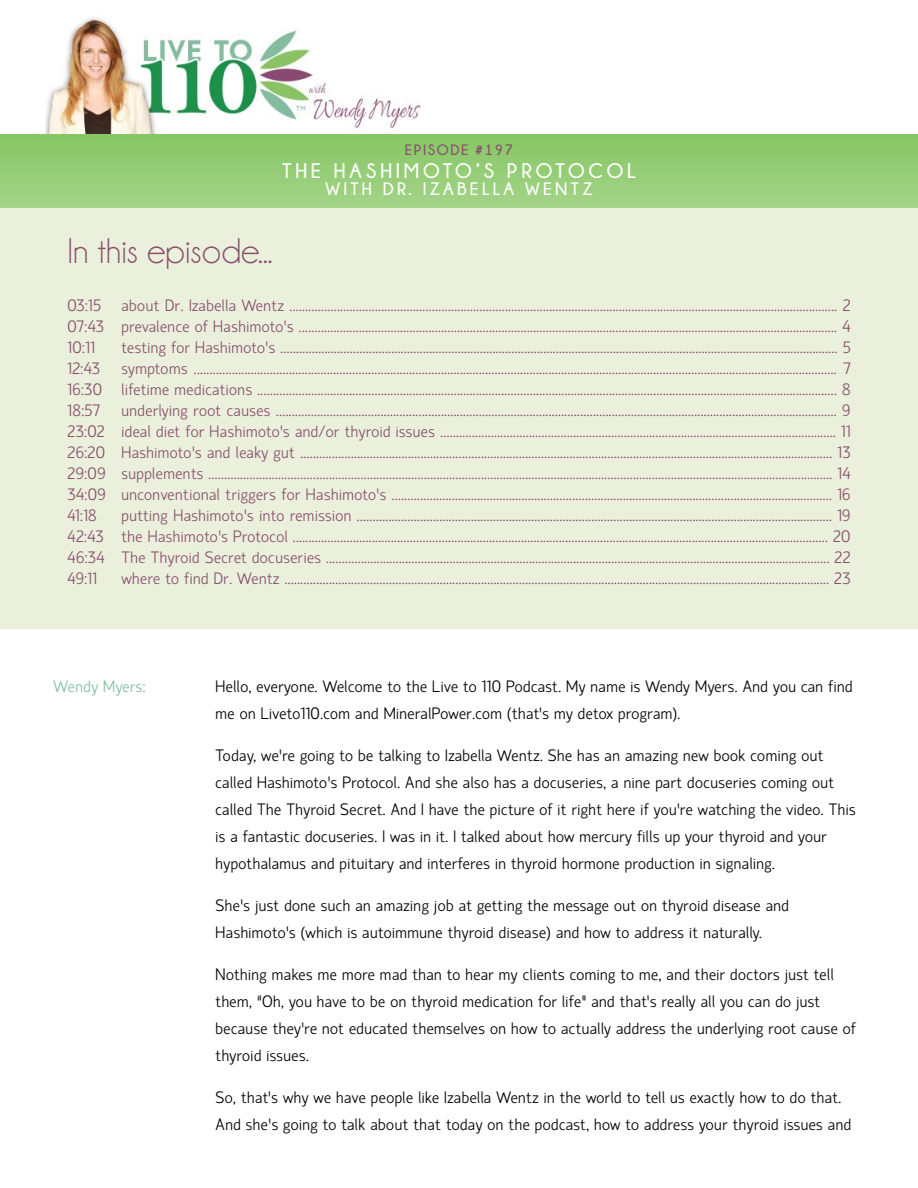
<style>
.page{position:relative;width:918px;height:1188px;background:#fff}
.page>*{position:absolute;margin:0;border:0;box-sizing:border-box;transform-origin:0 0}
.t1{font:36px "Champagne&Limousines";color:#87506d}
.t2{font:700 21px "Champagne&Limousines";letter-spacing:.18em;color:#fff}
.t3{font:700 18px "Champagne&Limousines";letter-spacing:.18em;color:#fff}
.t4{font:300 16.5px/21px "Hattori Hanzo";letter-spacing:.03em;color:#87506d;text-align:justify}
.t5{font:300 16.5px/27px "Hattori Hanzo";letter-spacing:.03em;color:#000}
.t6{font:300 16.5px "Hattori Hanzo";letter-spacing:.03em;color:#83bea2}
.t7{font:700 15px "Champagne&Limousines";letter-spacing:.11em;color:#87506d}
</style>
<div class="page">
<div style="left:0;top:134px;width:918px;height:74px;background:linear-gradient(to bottom,#87c664,#a3d488)"></div>
<img style="left:45px;top:17px;width:375px;height:116px">
<div style="left:0;top:208px;width:918px;height:420px;background:#ebf0dc"></div>
<p class="t7" style="left:405px;top:142px;width:110px">EPISODE #197</p>
<p class="t2" style="left:282px;top:159px;width:355px">THE HASHIMOTO’S PROTOCOL</p>
<p class="t3" style="left:326px;top:179px;width:268px">WITH DR. I ZABE LLA WE NTZ</p>
<h1 class="t1" style="left:68px;top:233px;width:206px">In this episode...</h1>
<p class="t4" style="left:68px;top:296px;width:785px">03:15 about Dr. Izabella Wentz ............................................................................................................................................................................. 2<br>07:43 prevalence of Hashimoto’s .......................................................................................................................................................................... 4<br>10:11</p>
<p class="t4" style="left:122px;top:338px;width:731px">testing for Hashimoto’s ................................................................................................................................................................................ 5</p>
<p class="t4" style="left:68px;top:359px;width:34px">12:43</p>
<p class="t4" style="left:68px;top:359px;width:785px;text-indent:54px">symptoms ........................................................................................................................................................................................................... 7<br>16:30 lifetime medications ....................................................................................................................................................................................... 8<br>18:57</p>
<p class="t4" style="left:68px;top:401px;width:785px;text-indent:54px">underlying root causes ................................................................................................................................................................................. 9<br>23:02 ideal diet for Hashimoto’s and/or thyroid issues ............................................................................................................................. 11<br>26:20 Hashimoto’s and leaky gut ........................................................................................................................................................................ 13<br>29:09 supplements ..................................................................................................................................................................................................... 14<br>34:09 unconventional triggers for Hashimoto’s ........................................................................................................................................... 16<br>41:18</p>
<p class="t4" style="left:68px;top:506px;width:785px;text-indent:54px">putting Hashimoto’s into remission ...................................................................................................................................................... 19<br>42:43 the Hashimoto’s Protocol ......................................................................................................................................................................... 20<br>46:34 The Thyroid Secret docuseries ............................................................................................................................................................... 22<br>49:11</p>
<p class="t4" style="left:122px;top:569px;width:731px">where to find Dr. Wentz ............................................................................................................................................................................ 23</p>
<p class="t6" style="left:54px;top:677px;width:94px">Wendy Myers:</p>
<p class="t5" style="left:216px;top:673px;width:638px">Hello, everyone. Welcome to the Live to 110 Podcast. My name is Wendy Myers. And you can find me on Liveto110.com and MineralPower.com (that’s my detox program).</p>
<p class="t5" style="left:216px;top:742px;width:642px">Today, we’re going to be talking to Izabella Wentz. She has an amazing new book coming out called Hashimoto’s Protocol. And she also has a docuseries, a nine part docuseries coming out called The Thyroid Secret. And I have the picture of it right here if you’re watching the video. This is a fantastic docuseries. I was in it. I talked about how mercury fills up your thyroid and your hypothalamus and pituitary and interferes in thyroid hormone production in signaling.</p>
<p class="t5" style="left:216px;top:892px;width:575px">She’s just done such an amazing job at getting the message out on thyroid disease and<br>Hashimoto’s (which is autoimmune thyroid disease) and how to address it naturally.</p>
<p class="t5" style="left:216px;top:961px;width:642px">Nothing makes me more mad than to hear my clients coming to me, and their doctors just tell them, “Oh, you have to be on thyroid medication for life” and that’s really all you can do just because they’re not educated themselves on how to actually address the underlying root cause of thyroid issues.</p>
<p class="t5" style="left:216px;top:1084px;width:637px">So, that’s why we have people like Izabella Wentz in the world to tell us exactly how to do that.<br>And she’s going to talk about that today on the podcast, how to address your thyroid issues and</p>
</div>
